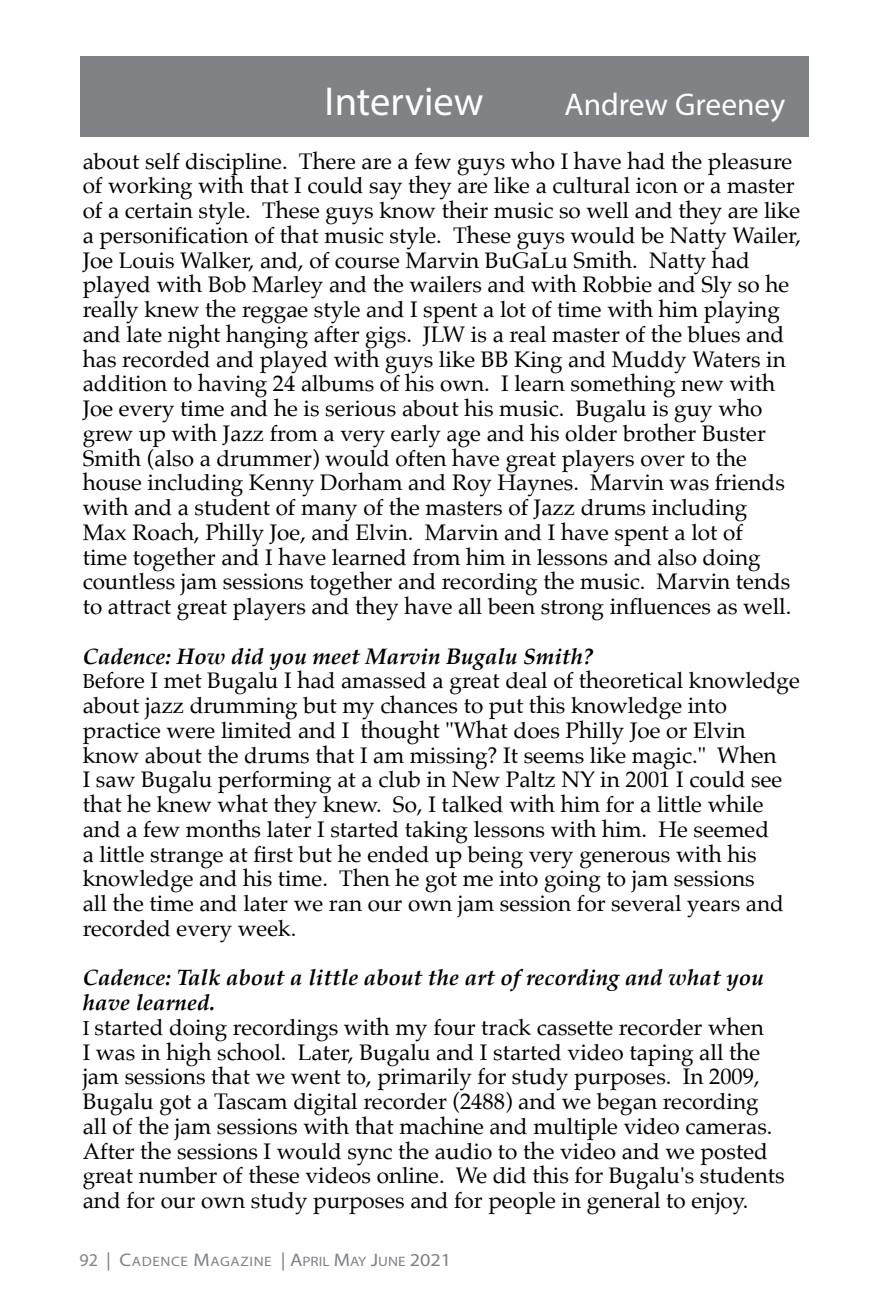
<style>
.page{position:relative;width:891px;height:1296px;background:#fff}
.page>*{position:absolute;margin:0;border:0;box-sizing:border-box;transform-origin:0 0}
.t1{font:40.5px "Myriad Pro";color:#fff}
.t2{font:31.5px "Myriad Pro";color:#fff}
.t3{font:22.5px/24.8px "Palatino";color:#000}
.t4{font:13.72px "Myriad Pro";letter-spacing:.04em;color:#808285;scale:1.11 1}
.s1{font-weight:700;font-style:italic}
.s2{font-size:20.25px}
.s3{font-size:18px}
.s4{font-size:18.22px}
</style>
<div class="page">
<div style="left:80px;top:56px;width:729px;height:81px;background:#808285"></div>
<h1 class="t1" style="left:325px;top:77px;width:161px">Interview</h1>
<h2 class="t2" style="left:565px;top:85px;width:222px">Andrew Greeney</h2>
<p class="t3" style="left:83px;top:149px;width:720px">about self discipline. There are a few guys who I have had the pleasure of working with that I could say they are like a cultural icon or a master of a certain style. These guys know their music so well and they are like a personification of that music style. These guys would be Natty Wailer, Joe Louis Walker, and, of course Marvin BuGaLu Smith. Natty had played with Bob Marley and the wailers and with Robbie and Sly so he really knew the reggae style and I spent a lot of time with him playing and late night hanging after gigs. JLW is a real master of the blues and has recorded and played with guys like BB King and Muddy Waters in addition to having 24 albums of his own. I learn something new with Joe every time and he is serious about his music. Bugalu is guy who grew up with Jazz from a very early age and his older brother Buster Smith (also a drummer) would often have great players over to the house including Kenny Dorham and Roy Haynes. Marvin was friends with and a student of many of the masters of Jazz drums including<br>Max Roach, Philly Joe, and Elvin. Marvin and I have spent a lot of<br>time together and I have learned from him in lessons and also doing countless jam sessions together and recording the music. Marvin tends to attract great players and they have all been strong influences as well.</p>
<p class="t3" style="left:83px;top:644px;width:719px"><span class="s1">Cadence: How did you meet Marvin Bugalu Smith?<br></span><span class="s2">B</span>efore I met Bugalu I had amassed a great deal of theoretical knowledge about jazz drumming but my chances to put this knowledge into practice were limited and I thought "What does Philly Joe or Elvin know about the drums that I am missing? It seems like magic." When<br>I saw Bugalu performing at a club in New Paltz NY in 2001 I could see that he knew what they knew. So, I talked with him for a little while and a few months later I started taking lessons with him. He seemed<br>a little strange at first but he ended up being very generous with his knowledge and his time. Then he got me into going to jam sessions<br>all the time and later we ran our own jam session for several years and recorded every week.</p>
<p class="t3" style="left:83px;top:965px;width:704px"><span class="s1">Cadence: Talk about a little about the art of recording and what you have learned.<br></span><span class="s2">I</span> started doing recordings with my four track cassette recorder when<br>I was in high school. Later, Bugalu and I started video taping all the jam sessions that we went to, primarily for study purposes. In 2009, Bugalu got a Tascam digital recorder (2488) and we began recording all of the jam sessions with that machine and multiple video cameras.<br>After the sessions I would sync the audio to the video and we posted great number of these videos online. We did this for Bugalu's students and for our own study purposes and for people in general to enjoy.</p>
<p class="t4" style="left:80px;top:1253px;width:336px"><span class="s3">92</span> <span class="s4">|</span> <span class="s4">C</span>ADENCE <span class="s4">M</span>AGAZINE <span class="s4">| A</span>PRIL <span class="s4">M</span>AY <span class="s4">J</span>UNE <span class="s4">2021</span></p>
</div>
